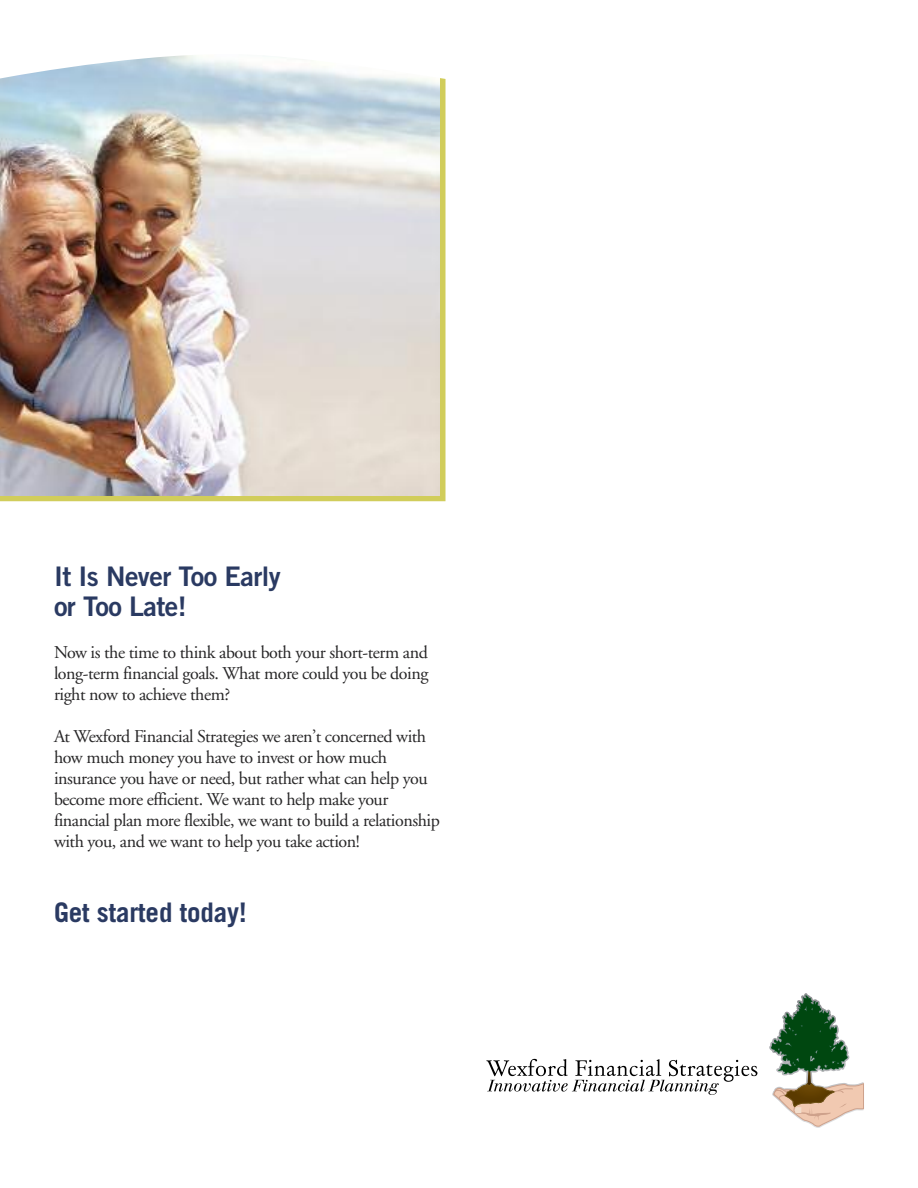
<style>
.page{position:relative;width:918px;height:1188px;background:#fff}
.page>*{position:absolute;margin:0;border:0;box-sizing:border-box;transform-origin:0 0}
.t1{font:27px/30px "Trade Gothic Bold Two";letter-spacing:-.02em;color:#2a3a62}
.t2{font:700 27px "Trade Gothic";letter-spacing:-.005em;color:#2a3a62}
.t3{font:18px/21px "Adobe Garamond";letter-spacing:-.025em;color:#272627;text-align:justify}
</style>
<div class="page">
<svg style="left:0;top:108px;width:446px;height:393px;background:#d1ce6a"></svg>
<img style="left:0;top:108px;width:440px;height:387px">
<svg style="left:769px;top:994px;width:95px;height:134px"></svg>
<svg style="left:486px;top:1059px;width:271px;height:36px"></svg>
<svg style="left:0;top:55px;width:446px;height:53px"></svg>
<h1 class="t1" style="left:54px;top:564px;width:228px">It Is Never Too Early or Too Late!</h1>
<p class="t3" style="left:54px;top:644px;width:376px">Now is the time to think about both your short-term and long-term financial goals. What more could you be doing right now to achieve them?</p>
<p class="t3" style="left:54px;top:728px;width:387px;text-align:left">At Wexford Financial Strategies we aren’t concerned with how much money you have to invest or how much insurance you have or need, but rather what can help you become more efficient. We want to help make your financial plan more flexible, we want to build a relationship with you, and we want to help you take action!</p>
<h1 class="t2" style="left:54px;top:903px;width:194px">Get started today!</h1>
</div>
